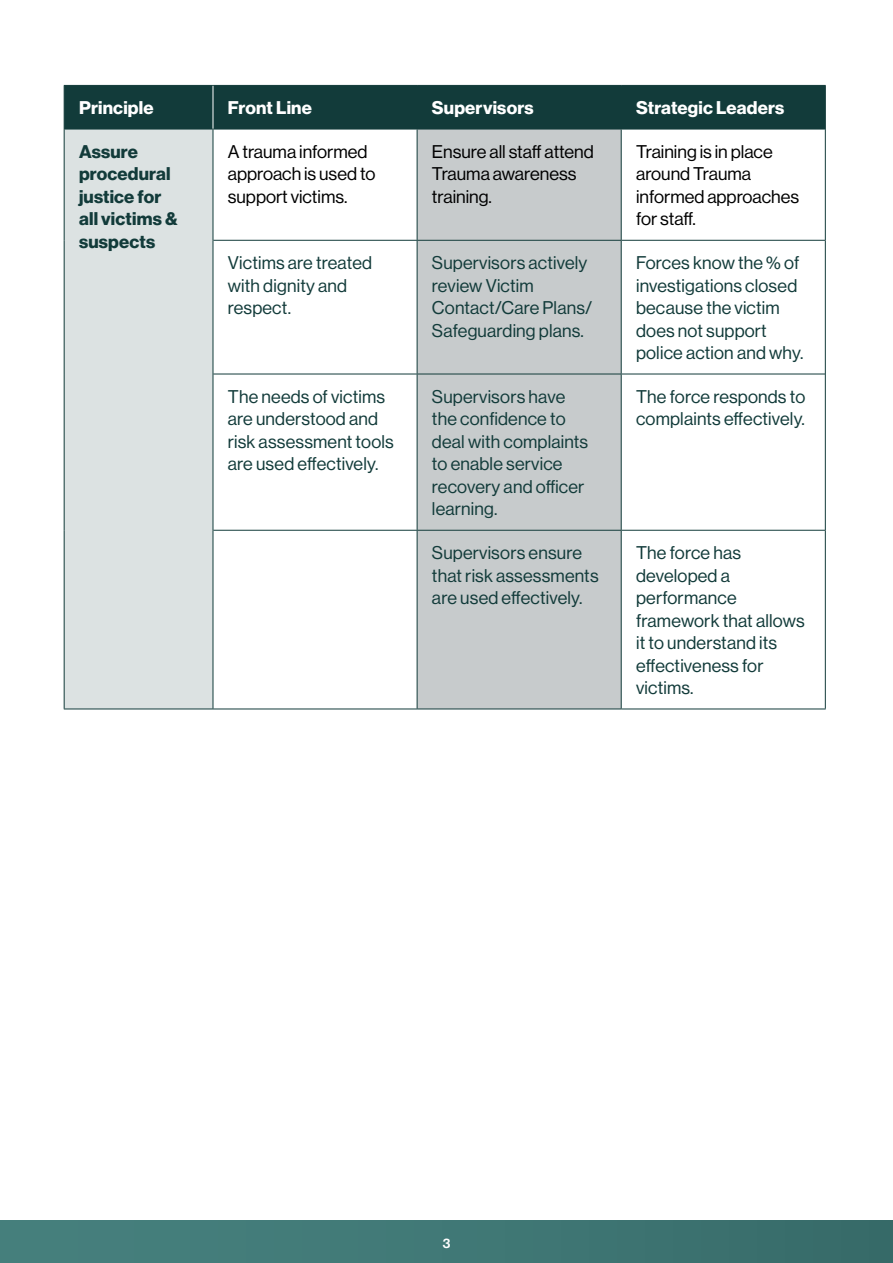
<style>
.page{position:relative;width:893px;height:1263px;background:#fff}
.page>*{position:absolute;margin:0;border:0;box-sizing:border-box;transform-origin:0 0}
.t1{font:18px/22.5px "N Haas Grotesk DS Pro 55 Rg";letter-spacing:.01em;color:#123b3a}
.t2{font:18px/22.5px "N Haas Grotesk DS Pro 55 Rg";color:#000}
.t3{font:18px "N Haas Grotesk DS Pro 75 Bd";letter-spacing:.01em;color:#fff}
.t4{font:18px/22.5px "N Haas Grotesk DS Pro 75 Bd";letter-spacing:.01em;color:#123b3a}
.t5{font:13.5px "N Haas Grotesk DS Pro 65 Md";color:#fff}
</style>
<div class="page">
<div style="left:0;top:1220px;width:893px;height:43px;background:#407876"></div>
<div style="left:65px;top:86px;width:760px;height:43px;background:#123b3a"></div>
<div style="left:64px;top:129px;width:149px;height:580px;background:#dce2e2"></div>
<svg style="left:214px;top:130px;width:611px;height:579px"></svg>
<div style="left:418px;top:130px;width:203px;height:579px;background:#c7cbcc"></div>
<hr style="left:213px;top:129px;width:1px;height:111px;background:#123b3a">
<hr style="left:417px;top:129px;width:1px;height:111px;background:#123b3a">
<hr style="left:621px;top:129px;width:1px;height:111px;background:#123b3a">
<hr style="left:825px;top:129px;width:1px;height:111px;background:#123b3a">
<hr style="left:213px;top:240px;width:1px;height:134px;background:#123b3a">
<hr style="left:417px;top:241px;width:1px;height:133px;background:#123b3a">
<hr style="left:621px;top:241px;width:1px;height:133px;background:#123b3a">
<hr style="left:825px;top:240px;width:1px;height:134px;background:#123b3a">
<hr style="left:213px;top:374px;width:1px;height:156px;background:#123b3a">
<hr style="left:417px;top:374px;width:1px;height:156px;background:#123b3a">
<hr style="left:621px;top:374px;width:1px;height:156px;background:#123b3a">
<hr style="left:825px;top:374px;width:1px;height:156px;background:#123b3a">
<hr style="left:213px;top:530px;width:1px;height:179px;background:#123b3a">
<hr style="left:417px;top:531px;width:1px;height:178px;background:#123b3a">
<hr style="left:621px;top:531px;width:1px;height:178px;background:#123b3a">
<hr style="left:825px;top:530px;width:1px;height:179px;background:#123b3a">
<hr style="left:213px;top:240px;width:204px;height:1px;background:#123b3a">
<hr style="left:417px;top:240px;width:204px;height:1px;background:#123b3a">
<hr style="left:621px;top:240px;width:204px;height:1px;background:#123b3a">
<hr style="left:213px;top:374px;width:204px;height:1px;background:#123b3a">
<hr style="left:417px;top:374px;width:204px;height:1px;background:#123b3a">
<hr style="left:621px;top:374px;width:204px;height:1px;background:#123b3a">
<hr style="left:213px;top:530px;width:204px;height:1px;background:#123b3a">
<hr style="left:417px;top:530px;width:204px;height:1px;background:#123b3a">
<hr style="left:621px;top:530px;width:204px;height:1px;background:#123b3a">
<hr style="left:213px;top:709px;width:204px;height:1px;background:#123b3a">
<hr style="left:417px;top:709px;width:204px;height:1px;background:#123b3a">
<hr style="left:621px;top:709px;width:205px;height:1px;background:#123b3a">
<hr style="left:64px;top:85px;width:149px;height:1px;background:#123b3a">
<hr style="left:213px;top:85px;width:204px;height:1px;background:#123b3a">
<hr style="left:417px;top:85px;width:204px;height:1px;background:#123b3a">
<hr style="left:621px;top:85px;width:205px;height:1px;background:#123b3a">
<hr style="left:65px;top:129px;width:148px;height:1px;background:#123b3a">
<hr style="left:213px;top:129px;width:204px;height:1px;background:#123b3a">
<hr style="left:417px;top:129px;width:204px;height:1px;background:#123b3a">
<hr style="left:621px;top:129px;width:204px;height:1px;background:#123b3a">
<hr style="left:64px;top:86px;width:1px;height:43px;background:#123b3a">
<hr style="left:417px;top:86px;width:1px;height:43px;background:#123b3a">
<hr style="left:621px;top:86px;width:1px;height:43px;background:#123b3a">
<hr style="left:825px;top:86px;width:1px;height:43px;background:#123b3a">
<hr style="left:213px;top:86px;width:1px;height:43px;background:#fff">
<hr style="left:64px;top:129px;width:1px;height:111px;background:#123b3a">
<hr style="left:64px;top:240px;width:1px;height:134px;background:#123b3a">
<hr style="left:64px;top:374px;width:1px;height:156px;background:#123b3a">
<hr style="left:64px;top:530px;width:1px;height:179px;background:#123b3a">
<hr style="left:64px;top:709px;width:149px;height:1px;background:#123b3a">
<p class="t3" style="left:79px;top:97px;width:76px">Principle</p>
<p class="t3" style="left:228px;top:97px;width:86px">Front Line</p>
<p class="t3" style="left:432px;top:97px;width:103px">Supervisors</p>
<p class="t3" style="left:636px;top:97px;width:150px">Strategic Leaders</p>
<p class="t4" style="left:79px;top:140px;width:100px">Assure procedural justice for all victims &amp; suspects</p>
<p class="t2" style="left:228px;top:140px;width:149px">A trauma informed approach is used to support victims.</p>
<p class="t2" style="left:432px;top:140px;width:163px">Ensure all staff attend<br>Trauma awareness training.</p>
<p class="t2" style="left:636px;top:140px;width:165px">Training is in place around Trauma informed approaches for staff.</p>
<p class="t1" style="left:228px;top:252px;width:146px">Victims are treated with dignity and respect.</p>
<p class="t1" style="left:432px;top:252px;width:162px">Supervisors actively review Victim<br>Contact/Care Plans/<br>Safeguarding plans.</p>
<p class="t1" style="left:636px;top:252px;width:169px">Forces know the % of investigations closed because the victim does not support police action and why.</p>
<p class="t1" style="left:228px;top:385px;width:167px">The needs of victims are understood and risk assessment tools are used effectively.</p>
<p class="t1" style="left:432px;top:385px;width:158px">Supervisors have the confidence to deal with complaints to enable service recovery and officer learning.</p>
<p class="t1" style="left:636px;top:385px;width:171px">The force responds to complaints effectively.</p>
<p class="t1" style="left:432px;top:542px;width:168px">Supervisors ensure that risk assessments are used effectively.</p>
<p class="t1" style="left:636px;top:542px;width:170px">The force has developed a performance framework that allows it to understand its effectiveness for victims.</p>
<p class="t5" style="left:443px;top:1235px;width:9px">3</p>
</div>
